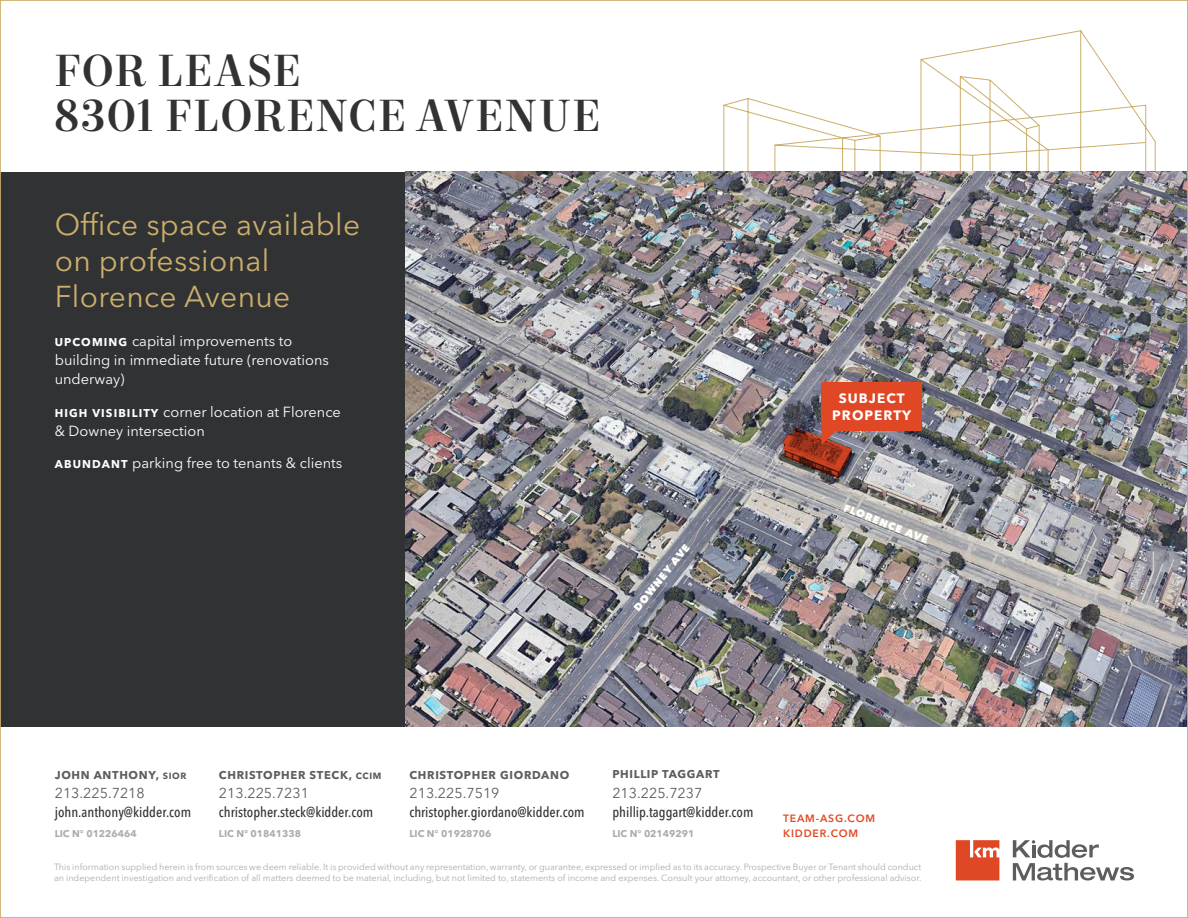
<style>
.page{position:relative;width:1188px;height:918px;background:#fff}
.page>*{position:absolute;margin:0;border:0;box-sizing:border-box;transform-origin:0 0}
.Headline_-_Level_1{font:500 45px/45px "Mort Modern 09";letter-spacing:.025em;color:#313234}
.Callout_Text_-_White{font:30px/36px "Avenir Next LT Pro";letter-spacing:.01em;color:#cbae6b}
.Bullets_-_White{font:14.55px/19px "Avenir Next LT Pro";color:#fff}
.Contact_Info_-_Ash{font:500 condensed 14.25px "Avenir Next LT Pro";color:#313234}
.Contact_Info_-_Ash-2{font:14.25px "Avenir Next LT Pro";color:#5e5d5d}
.Subject_Property_Cal{font:700 13.5px/16.5px "Avenir Next LT Pro";letter-spacing:.08em;color:#fff;text-align:center}
.Contact_Info_-_Ash-3{font:700 11.25px "Avenir Next LT Pro";letter-spacing:.06em;color:#5e5d5d}
.KM_URL_-_Orange{font:600 10.5px "Avenir Next LT Pro";letter-spacing:.08em;color:#e04825}
.Street_Names_-_Aeria{font:800 10.5px "Avenir Next LT Pro";color:#fff}
.Contact_Info_-_Ash-4{font:700 9.75px "Avenir Next LT Pro";color:#afabac}
.t1{font:9px/10.8px "Avenir Next LT Pro";color:#afabac}
.s1{font-weight:700;font-size:11.25px}
.s2{font-size:9px}
</style>
<div class="page">
<svg style="left:1013px;top:840px;width:121px;height:41px"></svg>
<svg style="left:956px;top:840px;width:43px;height:41px;background:#e35f40"></svg>
<svg style="left:723px;top:30px;width:433px;height:142px"></svg>
<img style="left:405px;top:172px;width:781px;height:555px">
<div style="left:0;top:172px;width:405px;height:555px;background:#313234"></div>
<svg style="left:782px;top:428px;width:70px;height:51px;background:#8c4e43"></svg>
<div style="left:821px;top:382px;width:101px;height:49px;background:#e04825"></div>
<p class="Headline_-_Level_1" style="left:54px;top:51px;width:548px">FOR LEASE<br>8301 FLORENCE AVENUE</p>
<p class="Callout_Text_-_White" style="left:55px;top:206px;width:307px">Office space available on professional<br>Florence Avenue</p>
<p class="Bullets_-_White" style="left:55px;top:332px;width:276px"><span class="s1">UPCOMING</span> capital improvements to building in immediate future (renovations underway)</p>
<p class="Bullets_-_White" style="left:55px;top:402px;width:288px"><span class="s1">HIGH VISIBILITY</span> corner location at Florence &amp; Downey intersection</p>
<p class="Bullets_-_White" style="left:55px;top:454px;width:289px"><span class="s1">ABUNDANT</span> parking free to tenants &amp; clients</p>
<p class="Street_Names_-_Aeria" style="left:631px;top:606px;width:84px;rotate:-51deg">DOWNEY AVE</p>
<p class="Subject_Property_Cal" style="left:832px;top:390px;width:80px">SUBJECT<br>PROPERTY</p>
<p class="Street_Names_-_Aeria" style="left:847px;top:501px;width:91px;rotate:22deg">FLORENCE AVE</p>
<p class="Contact_Info_-_Ash-3" style="left:55px;top:768px;width:133px">JOHN ANTHONY, <span class="s2">SIOR</span></p>
<p class="Contact_Info_-_Ash-2" style="left:55px;top:785px;width:92px">213.225.7218</p>
<p class="Contact_Info_-_Ash" style="left:55px;top:804px;width:138px">john.anthony@kidder.com</p>
<p class="Contact_Info_-_Ash-4" style="left:55px;top:828px;width:84px">LIC N° 01226464</p>
<p class="Contact_Info_-_Ash-3" style="left:219px;top:768px;width:164px">CHRISTOPHER STECK, <span class="s2">CCIM</span></p>
<p class="Contact_Info_-_Ash-2" style="left:219px;top:785px;width:92px">213.225.7231</p>
<p class="Contact_Info_-_Ash" style="left:219px;top:804px;width:156px">christopher.steck@kidder.com</p>
<p class="Contact_Info_-_Ash-4" style="left:219px;top:828px;width:84px">LIC N° 01841338</p>
<p class="Contact_Info_-_Ash-3" style="left:409px;top:768px;width:161px">CHRISTOPHER GIORDANO</p>
<p class="Contact_Info_-_Ash-2" style="left:409px;top:785px;width:92px">213.225.7519</p>
<p class="Contact_Info_-_Ash" style="left:409px;top:804px;width:177px">christopher.giordano@kidder.com</p>
<p class="Contact_Info_-_Ash-4" style="left:409px;top:828px;width:84px">LIC N° 01928706</p>
<p class="Contact_Info_-_Ash-3" style="left:612px;top:767px;width:109px">PHILLIP TAGGART</p>
<p class="Contact_Info_-_Ash-2" style="left:612px;top:784px;width:92px">213.225.7237</p>
<p class="Contact_Info_-_Ash" style="left:612px;top:804px;width:143px">phillip.taggart@kidder.com</p>
<p class="Contact_Info_-_Ash-4" style="left:612px;top:827px;width:84px">LIC N° 02149291</p>
<p class="KM_URL_-_Orange" style="left:783px;top:812px;width:94px">TEAM-ASG.COM</p>
<p class="KM_URL_-_Orange" style="left:783px;top:827px;width:77px">KIDDER.COM</p>
<p class="t1" style="left:54px;top:861px;width:869px">This information supplied herein is from sources we deem reliable. It is provided without any representation, warranty, or guarantee, expressed or implied as to its accuracy. Prospective Buyer or Tenant should conduct an independent investigation and verification of all matters deemed to be material, including, but not limited to, statements of income and expenses. Consult your attorney, accountant, or other professional advisor.</p>
</div>
